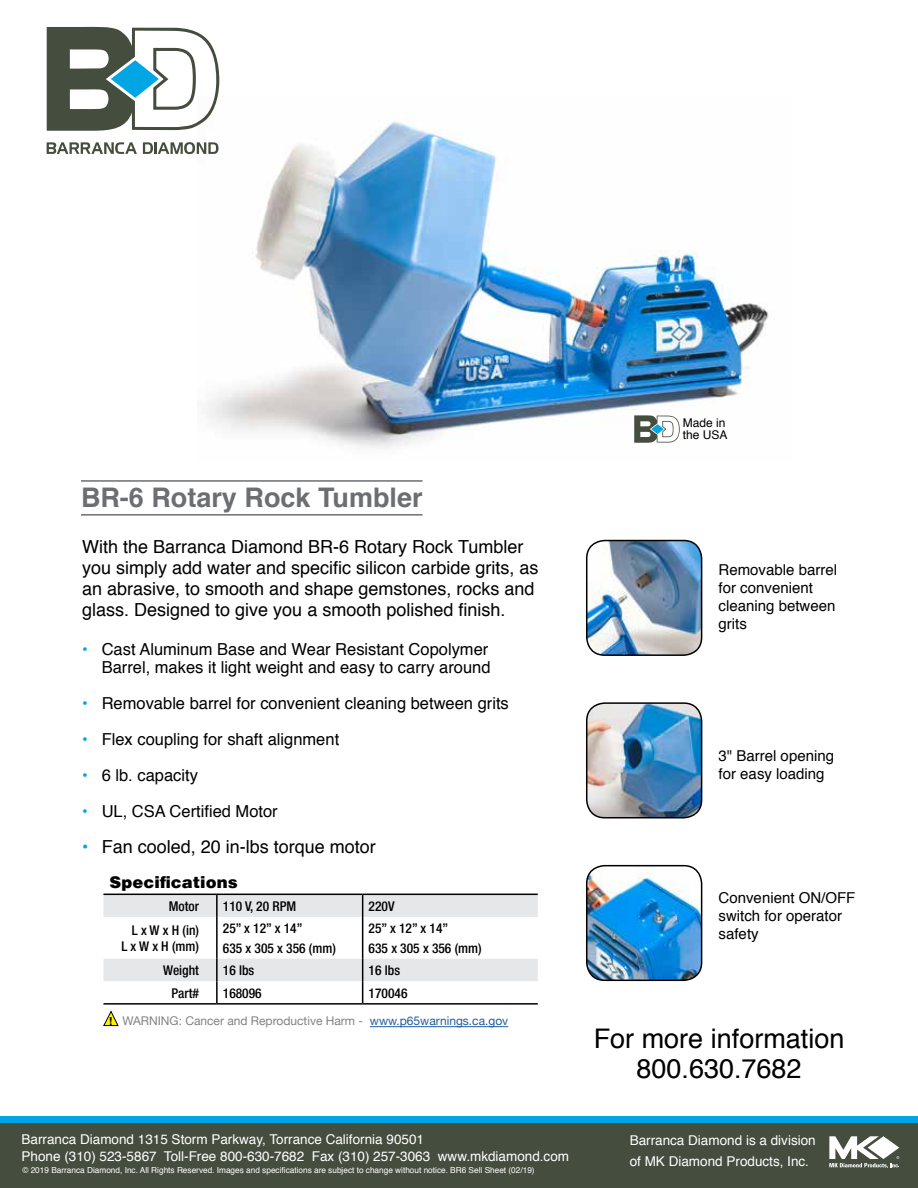
<style>
.page{position:relative;width:918px;height:1188px;background:#fff}
.page>*{position:absolute;margin:0;border:0;box-sizing:border-box;transform-origin:0 0}
.t1{font:27px/30px "Helvetica";color:#000;text-align:center}
.t2{font:700 27px "Helvetica";color:#6d6e71}
.t3{font:18px/21px "Helvetica";color:#000}
.t4{font:16.5px/18px "Helvetica";color:#000;text-align:right}
.t5{font:900 16.5px "Helvetica";color:#000}
.t6{font:15px/18px "Helvetica";color:#000}
.t7{font:13.5px/16.2px "Helvetica";color:#fff}
.t8{font:500 condensed 13.5px/19.2px "Helvetica Neue";color:#000}
.t9{font:12px "Helvetica Neue";color:#808285}
.t10{font:12px/12px "Helvetica";color:#000}
.t11{font:8.25px "Helvetica";color:#fff}
.s1{color:#00a5e3}
.s2{font-family:"Helvetica";font-weight:700;font-size:11.1px;color:#000}
.s3{color:#215e9e}
</style>
<div class="page">
<img style="left:207px;top:121px;width:562px;height:328px">
<svg style="left:0;top:1117px;width:918px;height:7px;background:#0998cb"></svg>
<svg style="left:47px;top:142px;width:90px;height:12px"></svg>
<svg style="left:143px;top:142px;width:76px;height:12px"></svg>
<svg style="left:47px;top:27px;width:172px;height:104px"></svg>
<hr style="left:81px;top:480px;width:342px;height:2px;background:#6d6e71">
<hr style="left:81px;top:514px;width:342px;height:2px;background:#6d6e71">
<div style="left:0;top:1124px;width:918px;height:64px;background:#444d3e"></div>
<img style="left:587px;top:541px;width:115px;height:114px">
<div style="left:586px;top:540px;width:116px;height:116px;border:2px solid #000;border-radius:18px"></div>
<img style="left:587px;top:703px;width:115px;height:115px">
<div style="left:586px;top:702px;width:116px;height:116px;border:2px solid #000;border-radius:18px"></div>
<img style="left:587px;top:866px;width:115px;height:114px">
<div style="left:586px;top:865px;width:116px;height:116px;border:2px solid #000;border-radius:18px"></div>
<svg style="left:829px;top:1136px;width:70px;height:32px"></svg>
<svg style="left:634px;top:415px;width:46px;height:28px"></svg>
<svg style="left:103px;top:893px;width:435px;height:1px"></svg>
<hr style="left:103px;top:1003px;width:114px;height:2px;background:#000">
<hr style="left:217px;top:1003px;width:146px;height:2px;background:#000">
<hr style="left:363px;top:1003px;width:175px;height:2px;background:#000">
<svg style="left:103px;top:894px;width:435px;height:109px"></svg>
<hr style="left:216px;top:895px;width:2px;height:22px;background:#000">
<hr style="left:216px;top:917px;width:2px;height:42px;background:#000">
<hr style="left:216px;top:959px;width:2px;height:22px;background:#000">
<hr style="left:216px;top:981px;width:2px;height:22px;background:#000">
<hr style="left:370px;top:1026px;width:138px;height:1px;background:#215e9e">
<svg style="left:103px;top:1010px;width:16px;height:16px"></svg>
<h1 class="t2" style="left:81px;top:479px;width:343px">BR-6 Rotary Rock Tumbler</h1>
<p class="t3" style="left:82px;top:538px;width:458px">With the Barranca Diamond BR-6 Rotary Rock Tumbler you simply add water and specific silicon carbide grits, as an abrasive, to smooth and shape gemstones, rocks and glass. Designed to give you a smooth polished finish.</p>
<p class="t4" style="left:82px;top:642px;width:410px"><span class="s1">•</span> Cast Aluminum Base and Wear Resistant Copolymer<br>Barrel, makes it light weight and easy to carry around</p>
<p class="t4" style="left:82px;top:696px;width:428px"><span class="s1">•</span> Removable barrel for convenient cleaning between grits</p>
<p class="t4" style="left:82px;top:732px;width:259px"><span class="s1">•</span> Flex coupling for shaft alignment</p>
<p class="t4" style="left:82px;top:768px;width:117px"><span class="s1">•</span> 6 lb. capacity</p>
<p class="t4" style="left:82px;top:804px;width:197px"><span class="s1">•</span> UL, CSA Certified Motor</p>
<p class="t3" style="left:82px;top:838px;width:295px"><span class="s1">•</span> Fan cooled, 20 in-lbs torque motor</p>
<p class="t5" style="left:109px;top:873px;width:130px">Specifications</p>
<p class="t8" style="left:169px;top:896px;width:32px">Motor</p>
<p class="t8" style="left:223px;top:896px;width:75px">110 V, 20 RPM</p>
<p class="t8" style="left:369px;top:896px;width:27px">220V</p>
<p class="t8" style="left:121px;top:922px;width:79px;line-height:16.2px;text-align:right">L x W x H (in)<br>L x W x H (mm)</p>
<p class="t8" style="left:223px;top:919px;width:114px">25” x 12” x 14”<br>635 x 305 x 356 (mm)</p>
<p class="t8" style="left:369px;top:919px;width:114px">25” x 12” x 14”<br>635 x 305 x 356 (mm)</p>
<p class="t8" style="left:163px;top:961px;width:37px">Weight</p>
<p class="t8" style="left:223px;top:961px;width:33px">16 lbs</p>
<p class="t8" style="left:369px;top:961px;width:33px">16 lbs</p>
<p class="t8" style="left:172px;top:983px;width:29px">Part#</p>
<p class="t8" style="left:223px;top:983px;width:40px">168096</p>
<p class="t8" style="left:369px;top:983px;width:40px">170046</p>
<p class="t9" style="left:109px;top:1013px;width:401px"><span class="s2">!</span> WARNING: Cancer and Reproductive Harm - <span class="s3">www.p65warnings.ca.gov</span></p>
<p class="t10" style="left:683px;top:418px;width:46px">Made in the USA</p>
<p class="t6" style="left:719px;top:562px;width:120px">Removable barrel for convenient cleaning between grits</p>
<p class="t6" style="left:719px;top:747px;width:117px">3" Barrel opening for easy loading</p>
<p class="t6" style="left:719px;top:890px;width:138px">Convenient ON/OFF switch for operator safety</p>
<h1 class="t1" style="left:594px;top:1025px;width:252px">For more information<br>800.630.7682</h1>
<p class="t7" style="left:22px;top:1132px;width:549px">Barranca Diamond 1315 Storm Parkway, Torrance California 90501<br>Phone (310) 523-5867 Toll-Free 800-630-7682 Fax (310) 257-3063 www.mkdiamond.com</p>
<p class="t7" style="left:630px;top:1131px;width:188px;line-height:21px">Barranca Diamond is a division of MK Diamond Products, Inc.</p>
<p class="t11" style="left:22px;top:1165px;width:514px">© 2019 Barranca Diamond, Inc. All Rights Reserved. Images and specifications are subject to change without notice. BR6 Sell Sheet (02/19)</p>
</div>
